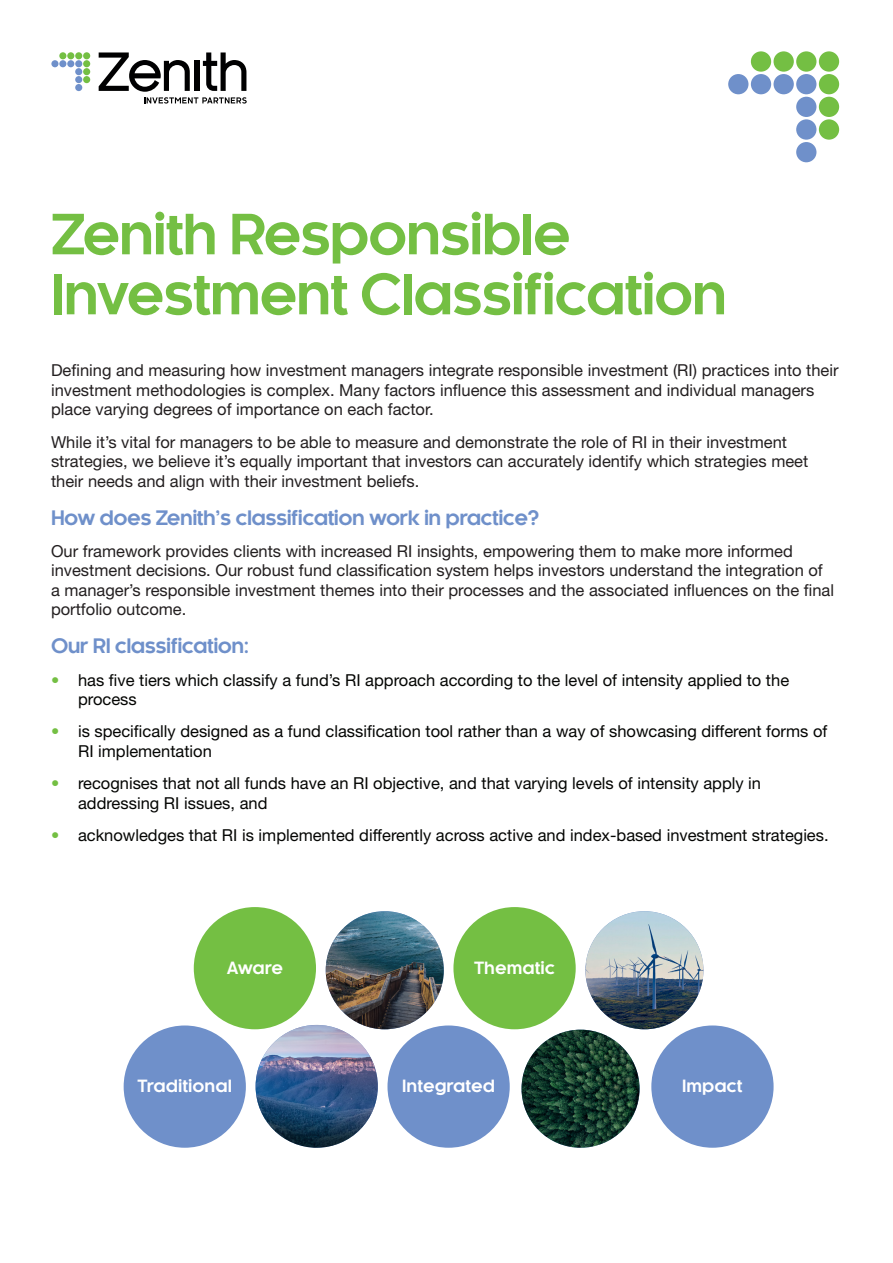
<style>
.page{position:relative;width:893px;height:1263px;background:#fff}
.page>*{position:absolute;margin:0;border:0;box-sizing:border-box;transform-origin:0 0}
.t1{font:700 54px/60px "Kaleko 105";letter-spacing:-.03em;color:#74bf43}
.Heading_3{font:700 19.5px "Kaleko 105";letter-spacing:-.03em;color:#6f90ca}
.Standard_paragraph{font:16.5px/19.5px "Helvetica Neue LT Std";color:#231f20}
.t2{font:16.5px/19.5px "Helvetica Neue LT Std";color:#040503}
.t3{font:700 16.5px "Kaleko 105";color:#fff}
.s1{color:#74bf43}
</style>
<div class="page">
<div style="left:75px;top:60px;width:7px;height:7px;background:#6f90ca;border-radius:50%"></div>
<div style="left:67px;top:60px;width:7px;height:7px;background:#6f90ca;border-radius:50%"></div>
<div style="left:59px;top:60px;width:7px;height:7px;background:#6f90ca;border-radius:50%"></div>
<div style="left:51px;top:60px;width:7px;height:7px;background:#6f90ca;border-radius:50%"></div>
<div style="left:75px;top:68px;width:7px;height:7px;background:#6f90ca;border-radius:50%"></div>
<div style="left:75px;top:76px;width:7px;height:7px;background:#6f90ca;border-radius:50%"></div>
<div style="left:75px;top:84px;width:7px;height:7px;background:#6f90ca;border-radius:50%"></div>
<div style="left:83px;top:52px;width:7px;height:7px;background:#74bf43;border-radius:50%"></div>
<div style="left:75px;top:52px;width:7px;height:7px;background:#74bf43;border-radius:50%"></div>
<div style="left:67px;top:52px;width:7px;height:7px;background:#74bf43;border-radius:50%"></div>
<div style="left:59px;top:52px;width:7px;height:7px;background:#74bf43;border-radius:50%"></div>
<div style="left:83px;top:60px;width:7px;height:7px;background:#74bf43;border-radius:50%"></div>
<div style="left:83px;top:68px;width:7px;height:7px;background:#74bf43;border-radius:50%"></div>
<div style="left:83px;top:76px;width:7px;height:7px;background:#74bf43;border-radius:50%"></div>
<svg style="left:99px;top:52px;width:148px;height:52px"></svg>
<div style="left:796px;top:74px;width:20px;height:20px;background:#6f90ca;border-radius:50%"></div>
<div style="left:773px;top:74px;width:21px;height:20px;background:#6f90ca;border-radius:50%"></div>
<div style="left:751px;top:74px;width:20px;height:20px;background:#6f90ca;border-radius:50%"></div>
<div style="left:728px;top:74px;width:20px;height:20px;background:#6f90ca;border-radius:50%"></div>
<div style="left:796px;top:97px;width:20px;height:20px;background:#6f90ca;border-radius:50%"></div>
<div style="left:796px;top:119px;width:20px;height:21px;background:#6f90ca;border-radius:50%"></div>
<div style="left:796px;top:142px;width:20px;height:20px;background:#6f90ca;border-radius:50%"></div>
<div style="left:819px;top:51px;width:20px;height:21px;background:#74bf43;border-radius:50%"></div>
<div style="left:796px;top:51px;width:20px;height:21px;background:#74bf43;border-radius:50%"></div>
<div style="left:773px;top:51px;width:21px;height:21px;background:#74bf43;border-radius:50%"></div>
<div style="left:751px;top:51px;width:20px;height:21px;background:#74bf43;border-radius:50%"></div>
<div style="left:819px;top:74px;width:20px;height:20px;background:#74bf43;border-radius:50%"></div>
<div style="left:819px;top:97px;width:20px;height:20px;background:#74bf43;border-radius:50%"></div>
<div style="left:819px;top:119px;width:20px;height:21px;background:#74bf43;border-radius:50%"></div>
<img style="left:521px;top:1030px;width:119px;height:118px;border-radius:59px">
<img style="left:326px;top:911px;width:118px;height:118px;border-radius:59px">
<img style="left:585px;top:911px;width:118px;height:118px;border-radius:59px">
<img style="left:256px;top:1025px;width:122px;height:123px;border-radius:61px">
<div style="left:124px;top:1025px;width:122px;height:123px;background:#6f90ca;border-radius:50%"></div>
<div style="left:194px;top:907px;width:122px;height:122px;background:#74bf43;border-radius:50%"></div>
<div style="left:387px;top:1025px;width:123px;height:123px;background:#6f90ca;border-radius:50%"></div>
<div style="left:453px;top:907px;width:123px;height:122px;background:#74bf43;border-radius:50%"></div>
<div style="left:651px;top:1025px;width:123px;height:123px;background:#6f90ca;border-radius:50%"></div>
<p class="t1" style="left:51px;top:205px;width:678px">Zenith Responsible<br>Investment Classification</p>
<p class="Standard_paragraph" style="left:51px;top:360px;width:789px">Defining and measuring how investment managers integrate responsible investment (RI) practices into their investment methodologies is complex. Many factors influence this assessment and individual managers place varying degrees of importance on each factor.</p>
<p class="Standard_paragraph" style="left:51px;top:431px;width:759px">While it’s vital for managers to be able to measure and demonstrate the role of RI in their investment strategies, we believe it’s equally important that investors can accurately identify which strategies meet their needs and align with their investment beliefs.</p>
<p class="Heading_3" style="left:51px;top:506px;width:490px">How does Zenith’s classification work in practice?</p>
<p class="Standard_paragraph" style="left:51px;top:541px;width:785px">Our framework provides clients with increased RI insights, empowering them to make more informed investment decisions. Our robust fund classification system helps investors understand the integration of a manager’s responsible investment themes into their processes and the associated influences on the final portfolio outcome.</p>
<p class="Heading_3" style="left:51px;top:635px;width:200px">Our RI classification:</p>
<p class="t2" style="left:78px;top:670px;width:713px;text-indent:-27px"><span class="s1">•</span> has five tiers which classify a fund’s RI approach according to the level of intensity applied to the process</p>
<p class="t2" style="left:78px;top:721px;width:751px;text-indent:-27px"><span class="s1">•</span> is specifically designed as a fund classification tool rather than a way of showcasing different forms of<br>RI implementation</p>
<p class="t2" style="left:78px;top:773px;width:685px;text-indent:-27px"><span class="s1">•</span> recognises that not all funds have an RI objective, and that varying levels of intensity apply in addressing RI issues, and</p>
<p class="t2" style="left:51px;top:825px;width:779px"><span class="s1">•</span> acknowledges that RI is implemented differently across active and index-based investment strategies.</p>
<p class="t3" style="left:227px;top:958px;width:58px">Aware</p>
<p class="t3" style="left:138px;top:1077px;width:96px">Traditional</p>
<p class="t3" style="left:474px;top:958px;width:82px">Thematic</p>
<p class="t3" style="left:402px;top:1077px;width:94px">Integrated</p>
<p class="t3" style="left:682px;top:1077px;width:62px">Impact</p>
</div>
